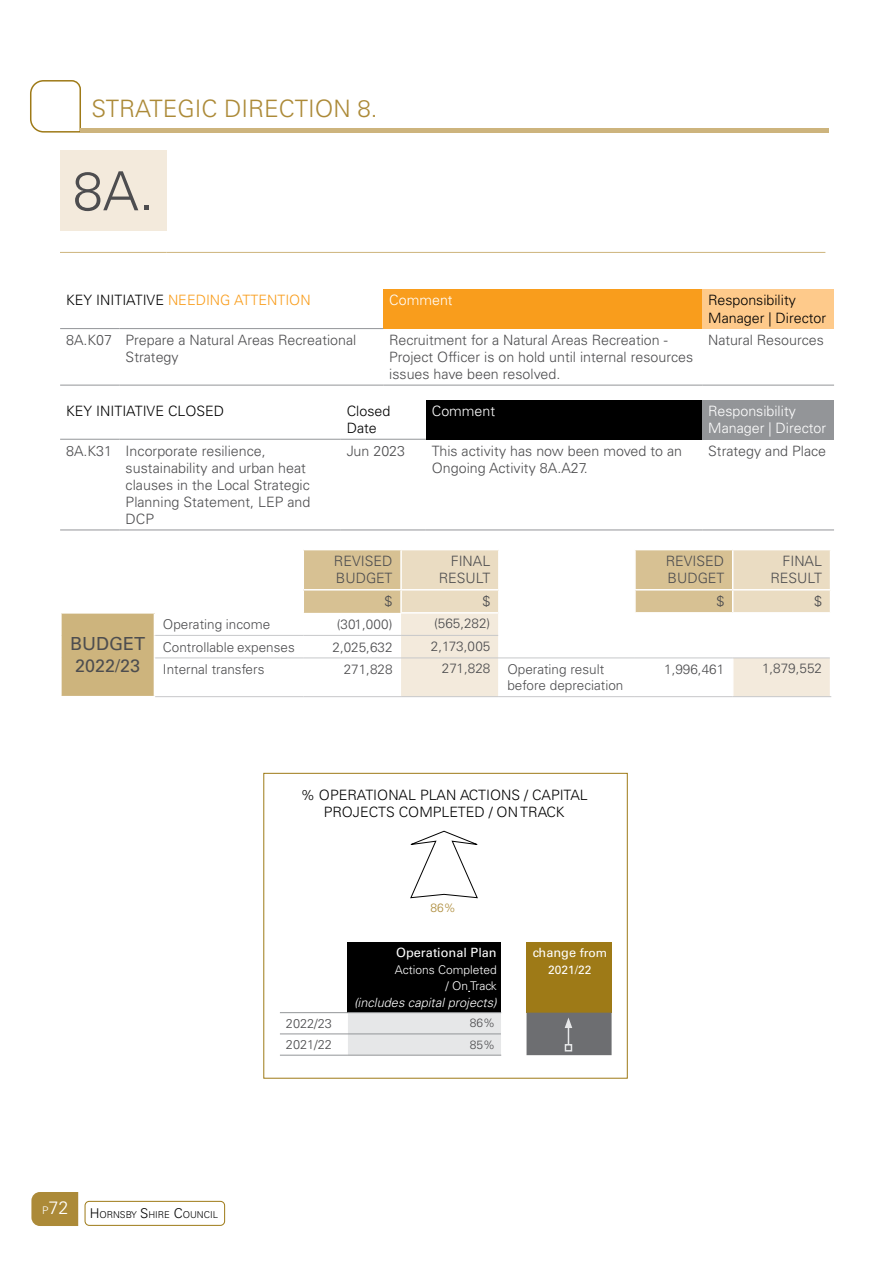
<style>
.page{position:relative;width:893px;height:1263px;background:#fff}
.page>*{position:absolute;margin:0;border:0;box-sizing:border-box;transform-origin:0 0}
.t1{font:300 54px "Univers LT Pro 45";color:#4d4d4f}
.t2{font:300 24px "Univers LT Pro 45";color:#ac8a38}
.t3{font:18px/21.6px "Univers LT Pro 55 Roman";color:#4d4d4f}
.t4{font:300 18px "Univers LT Pro 45";color:#fff}
.t5{font:300 14.25px/17.1px "Univers LT Std";color:#4d4d4f}
.t6{font:300 14.25px/17.1px "Univers LT Pro 45";color:#000}
.t7{font:300 14.25px/17.1px "Univers LT Std";color:#000;text-align:center}
.t8{font:300 14.25px/17.1px "Univers LT Pro 45";color:#4d4d4f}
.t9{font:300 14.25px/17.1px "Univers LT Pro 45";color:#fff}
.t10{font:300 14.25px "Univers LT Pro 45";color:#f99d1c}
.t11{font:300 13.5px/16.2px "Univers LT Pro 45";color:#4d4d4f}
.t12{font:300 13.5px "Univers LT Std";color:#4d4d4f}
.t13{font:12.75px "Univers LT Std";color:#fff}
.t14{font:italic 300 12.75px "Univers LT Pro 45";color:#fff}
.t15{font:300 12.75px "Univers LT Std";color:#4d4d4f}
.t16{font:300 12px/16.5px "Univers LT Std";color:#fff;text-align:right}
.t17{font:12px "Univers LT Std";color:#fff}
.t18{font:300 12px "Univers LT Std";color:#4d4d4f}
.t19{font:300 12px "Univers LT Pro 45";color:#ac8a38}
.t20{font:300 9.45px "Univers LT Pro 45";color:#000}
.s1{color:#000}
.s2{font-size:10.5px}
.s3{font-size:13.5px}
.s4{font-size:12px}
</style>
<div class="page">
<svg style="left:30px;top:80px;width:51px;height:53px"></svg>
<div style="left:81px;top:128px;width:748px;height:5px;background:#cdb47d"></div>
<div style="left:85px;top:1201px;width:140px;height:25px;border:1px solid #9e7a17;border-radius:4px"></div>
<div style="left:31px;top:1192px;width:47px;height:34px;background:#ac8a38"></div>
<div style="left:60px;top:150px;width:106px;height:81px;background:#f3eadc"></div>
<hr style="left:60px;top:252px;width:106px;height:1px;background:#cdb47d">
<hr style="left:166px;top:252px;width:659px;height:1px;background:#cdb47d">
<div style="left:383px;top:289px;width:319px;height:40px;background:#f99d1c"></div>
<div style="left:702px;top:289px;width:132px;height:40px;background:#feca8b"></div>
<hr style="left:60px;top:385px;width:60px;height:1px;background:#939598">
<hr style="left:120px;top:385px;width:263px;height:1px;background:#939598">
<hr style="left:383px;top:385px;width:319px;height:1px;background:#939598">
<hr style="left:702px;top:385px;width:132px;height:1px;background:#939598">
<hr style="left:60px;top:328px;width:60px;height:1px;background:#939598">
<hr style="left:120px;top:328px;width:263px;height:1px;background:#939598">
<div style="left:426px;top:400px;width:276px;height:39px;background:#000"></div>
<div style="left:702px;top:400px;width:132px;height:39px;background:#939598"></div>
<hr style="left:60px;top:530px;width:60px;height:1px;background:#939598">
<hr style="left:120px;top:530px;width:221px;height:1px;background:#939598">
<hr style="left:341px;top:530px;width:85px;height:1px;background:#939598">
<hr style="left:426px;top:530px;width:276px;height:1px;background:#939598">
<hr style="left:702px;top:530px;width:132px;height:1px;background:#939598">
<hr style="left:60px;top:439px;width:60px;height:1px;background:#939598">
<hr style="left:120px;top:439px;width:221px;height:1px;background:#939598">
<hr style="left:341px;top:439px;width:85px;height:1px;background:#939598">
<div style="left:61px;top:613px;width:93px;height:84px;background:#cdb47d"></div>
<hr style="left:60px;top:696px;width:95px;height:1px;background:#fff">
<hr style="left:60px;top:612px;width:94px;height:2px;background:#fff">
<hr style="left:60px;top:614px;width:2px;height:21px;background:#fff">
<hr style="left:60px;top:635px;width:2px;height:23px;background:#fff">
<hr style="left:60px;top:658px;width:2px;height:38px;background:#fff">
<svg style="left:303px;top:550px;width:527px;height:146px"></svg>
<hr style="left:498px;top:635px;width:2px;height:23px;background:#fff">
<hr style="left:498px;top:658px;width:2px;height:38px;background:#fff">
<hr style="left:634px;top:658px;width:2px;height:38px;background:#fff">
<hr style="left:732px;top:658px;width:1px;height:38px;background:#fff">
<hr style="left:155px;top:635px;width:148px;height:1px;background:#c7c8ca">
<hr style="left:303px;top:635px;width:98px;height:1px;background:#c7c8ca">
<hr style="left:401px;top:635px;width:97px;height:1px;background:#c7c8ca">
<hr style="left:155px;top:658px;width:148px;height:1px;background:#c7c8ca">
<hr style="left:303px;top:658px;width:98px;height:1px;background:#c7c8ca">
<hr style="left:401px;top:658px;width:98px;height:1px;background:#c7c8ca">
<hr style="left:155px;top:696px;width:148px;height:1px;background:#c7c8ca">
<hr style="left:303px;top:696px;width:98px;height:1px;background:#c7c8ca">
<hr style="left:401px;top:696px;width:98px;height:1px;background:#c7c8ca">
<hr style="left:499px;top:658px;width:136px;height:1px;background:#c7c8ca">
<hr style="left:635px;top:658px;width:98px;height:1px;background:#c7c8ca">
<hr style="left:733px;top:658px;width:97px;height:1px;background:#c7c8ca">
<hr style="left:499px;top:696px;width:136px;height:1px;background:#c7c8ca">
<hr style="left:635px;top:696px;width:98px;height:1px;background:#c7c8ca">
<hr style="left:733px;top:696px;width:98px;height:1px;background:#c7c8ca">
<div style="left:263px;top:773px;width:365px;height:305px;border:1px solid #9e7a17"></div>
<div style="left:348px;top:942px;width:153px;height:71px;background:#000"></div>
<div style="left:527px;top:942px;width:85px;height:71px;background:#9e7a17"></div>
<svg style="left:348px;top:1013px;width:153px;height:42px;background:#e3e4e5"></svg>
<hr style="left:280px;top:1012px;width:68px;height:1px;background:#939598">
<hr style="left:348px;top:1012px;width:153px;height:1px;background:#939598">
<hr style="left:280px;top:1034px;width:68px;height:1px;background:#939598">
<hr style="left:348px;top:1034px;width:153px;height:1px;background:#939598">
<hr style="left:280px;top:1055px;width:68px;height:1px;background:#939598">
<hr style="left:348px;top:1055px;width:153px;height:1px;background:#939598">
<svg style="left:410px;top:831px;width:68px;height:67px"></svg>
<div style="left:527px;top:1013px;width:85px;height:42px;background:#6d6e71"></div>
<h2 class="t2" style="left:92px;top:93px;width:287px">STRATEGIC DIRECTION 8.</h2>
<h1 class="t1" style="left:73px;top:156px;width:83px">8A.</h1>
<p class="t10" style="left:66px;top:291px;width:246px"><span class="s1">KEY INITIATIVE</span> NEEDING ATTENTION</p>
<p class="t9" style="left:389px;top:291px;width:65px">Comment</p>
<p class="t6" style="left:708px;top:291px;width:119px">Responsibility<br>Manager | Director</p>
<p class="t5" style="left:126px;top:331px;width:232px;text-indent:-60px">8A.K07 Prepare a Natural Areas Recreational<br>Strategy</p>
<p class="t5" style="left:389px;top:331px;width:305px">Recruitment for a Natural Areas Recreation -<br>Project Officer is on hold until internal resources issues have been resolved.</p>
<p class="t5" style="left:708px;top:331px;width:117px">Natural Resources</p>
<p class="t6" style="left:66px;top:402px;width:160px">KEY INITIATIVE CLOSED</p>
<p class="t6" style="left:347px;top:402px;width:45px">Closed<br>Date</p>
<p class="t9" style="left:432px;top:402px;width:65px">Comment</p>
<p class="t9" style="left:708px;top:402px;width:119px">Responsibility<br>Manager | Director</p>
<p class="t5" style="left:126px;top:442px;width:186px;text-indent:-60px">8A.K31 Incorporate resilience, sustainability and urban heat clauses in the Local Strategic<br>Planning Statement, LEP and<br>DCP</p>
<p class="t5" style="left:347px;top:442px;width:60px">Jun 2023</p>
<p class="t5" style="left:432px;top:442px;width:252px">This activity has now been moved to an<br>Ongoing Activity 8A.A27.</p>
<p class="t5" style="left:708px;top:442px;width:119px">Strategy and Place</p>
<p class="t8" style="left:334px;top:552px;width:60px">REVISED<br>BUDGET</p>
<p class="t8" style="left:439px;top:552px;width:53px;text-align:right">FINAL<br>RESULT</p>
<p class="t8" style="left:666px;top:552px;width:60px">REVISED<br>BUDGET</p>
<p class="t8" style="left:770px;top:552px;width:53px;text-align:right">FINAL<br>RESULT</p>
<p class="t8" style="left:385px;top:592px;width:9px">$</p>
<p class="t8" style="left:482px;top:592px;width:9px">$</p>
<p class="t8" style="left:716px;top:592px;width:9px">$</p>
<p class="t8" style="left:814px;top:592px;width:9px">$</p>
<p class="t3" style="left:70px;top:632px;width:77px">BUDGET<br>2022/23</p>
<p class="t11" style="left:163px;top:616px;width:109px">Operating income</p>
<p class="t12" style="left:337px;top:616px;width:57px">(301,000)</p>
<p class="t11" style="left:434px;top:615px;width:58px">(565,282)</p>
<p class="t11" style="left:163px;top:638px;width:133px">Controllable expenses</p>
<p class="t12" style="left:332px;top:639px;width:62px">2,025,632</p>
<p class="t11" style="left:431px;top:637px;width:61px">2,173,005</p>
<p class="t11" style="left:163px;top:661px;width:103px">Internal transfers</p>
<p class="t12" style="left:344px;top:661px;width:50px">271,828</p>
<p class="t11" style="left:442px;top:660px;width:50px">271,828</p>
<p class="t11" style="left:507px;top:661px;width:118px">Operating result before depreciation</p>
<p class="t11" style="left:664px;top:661px;width:62px">1,996,461</p>
<p class="t11" style="left:762px;top:660px;width:62px">1,879,552</p>
<p class="t7" style="left:301px;top:787px;width:289px">% OPERATIONAL PLAN ACTIONS / CAPITAL<br>PROJECTS COMPLETED / ON TRACK</p>
<p class="t4" style="left:42px;top:1196px;width:28px"><span class="s2">P</span>72</p>
<p class="t20" style="left:90px;top:1209px;width:130px"><span class="s3">H</span>ORNSBY <span class="s3">S</span>HIRE <span class="s3">C</span>OUNCIL</p>
<p class="t19" style="left:431px;top:900px;width:27px">86%</p>
<p class="t13" style="left:396px;top:945px;width:102px">Operational Plan</p>
<p class="t16" style="left:395px;top:961px;width:103px">Actions Completed / On Track</p>
<p class="t14" style="left:354px;top:994px;width:144px">(includes capital projects)</p>
<p class="t15" style="left:286px;top:1016px;width:48px">2022/23</p>
<p class="t18" style="left:470px;top:1016px;width:27px">86%</p>
<p class="t15" style="left:286px;top:1037px;width:48px">2021/22</p>
<p class="t18" style="left:470px;top:1037px;width:27px">85%</p>
<p class="t13" style="left:533px;top:945px;width:76px">change <span class="s4">from</span></p>
<p class="t17" style="left:548px;top:962px;width:45px">2021/22</p>
</div>
